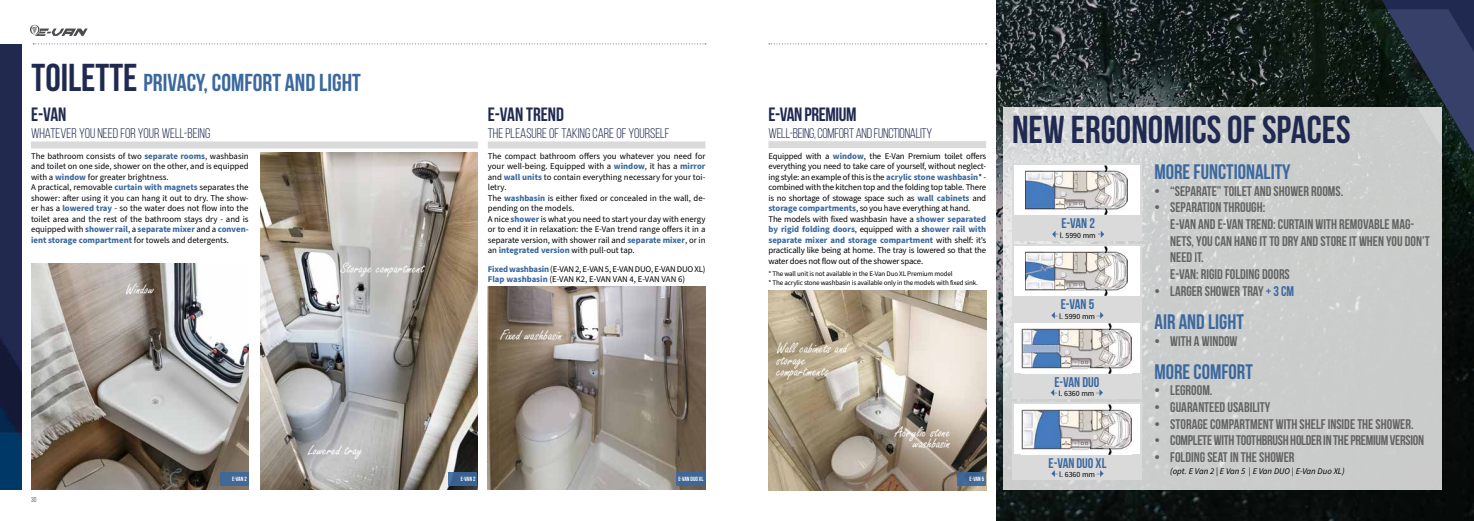
<style>
.page{position:relative;width:1474px;height:521px;background:#fff}
.page>*{position:absolute;margin:0;border:0;box-sizing:border-box;transform-origin:0 0}
.t1{font:700 38.85px "Bebas Neue";color:#202950}
.t2{font:700 24.5px "Bebas Neue";color:#3b689e}
.t3{font:700 21px "Bebas Neue";color:#3b689e}
.t4{font:700 19.25px "Bebas Neue";letter-spacing:-.02em;color:#202950}
.t5{font:700 19.25px "Bebas Neue";color:#202950}
.t6{font:15.75px/11.4px "Freestyle Script";color:#fff;text-align:right}
.t7{font:700 14px/16.6px "Bebas Neue";color:#646363}
.t8{font:14px "Bebas Neue";color:#202950}
.t9{font:700 14px "Bebas Neue";letter-spacing:-.02em;color:#646363}
.t10{font:14px "Bebas Neue";letter-spacing:-.02em;color:#202950}
.t11{font:700 14px "Bebas Neue";color:#3b689e}
.t12{font:8.75px/10.5px "Source Sans Pro";letter-spacing:-.01em;color:#000}
.t13{font:italic 8.75px "Source Sans Pro";color:#000}
.t14{font:7.88px "Source Sans Pro";color:#000}
.t15{font:7px/8.4px "Source Sans Pro";letter-spacing:-.02em;color:#000}
.t16{font:7px "Bebas Neue";color:#706f6f}
.t17{font:700 6.12px "Bebas Neue";color:#fff}
.s1{font-size:38.85px;color:#202950}
.s2{font-weight:700;color:#3b689e}
.s3{color:#3b689e}
</style>
<div class="page">
<img style="left:996px;top:0;width:477px;height:521px">
<svg style="left:33px;top:43px;width:673px;height:1px"></svg>
<svg style="left:30px;top:25px;width:58px;height:11px"></svg>
<img style="left:260px;top:153px;width:218px;height:336px">
<img style="left:488px;top:286px;width:217px;height:203px">
<img style="left:31px;top:264px;width:218px;height:225px">
<img style="left:768px;top:291px;width:218px;height:199px">
<div style="left:31px;top:141px;width:447px;height:7px;background:#dadada"></div>
<div style="left:488px;top:141px;width:217px;height:7px;background:#dadada"></div>
<div style="left:768px;top:141px;width:218px;height:7px;background:#dadada"></div>
<svg style="left:769px;top:43px;width:217px;height:1px"></svg>
<svg style="left:1003px;top:107px;width:438px;height:382px;fill:#cbcdcc"></svg>
<div style="left:1012px;top:163px;width:129px;height:78px;background:#dadada"></div>
<div style="left:1013px;top:165px;width:126px;height:50px;background:#fff"></div>
<img style="left:1025px;top:165px;width:102px;height:50px">
<svg style="left:1052px;top:231px;width:3px;height:6px"></svg>
<svg style="left:1100px;top:231px;width:4px;height:7px"></svg>
<div style="left:1012px;top:244px;width:129px;height:78px;background:#dadada"></div>
<div style="left:1013px;top:246px;width:126px;height:50px;background:#fff"></div>
<img style="left:1025px;top:246px;width:102px;height:50px">
<svg style="left:1100px;top:312px;width:3px;height:7px"></svg>
<div style="left:1012px;top:403px;width:129px;height:77px;background:#dadada"></div>
<div style="left:1013px;top:404px;width:126px;height:50px;background:#fff"></div>
<img style="left:1021px;top:404px;width:110px;height:50px">
<svg style="left:1100px;top:470px;width:3px;height:7px"></svg>
<div style="left:1012px;top:322px;width:129px;height:77px;background:#dadada"></div>
<div style="left:1013px;top:323px;width:126px;height:50px;background:#fff"></div>
<img style="left:1021px;top:323px;width:110px;height:50px">
<svg style="left:1050px;top:389px;width:4px;height:7px"></svg>
<svg style="left:1099px;top:389px;width:3px;height:7px"></svg>
<img style="left:0;top:48px;width:21px;height:441px">
<div style="left:957px;top:472px;width:29px;height:14px;background:#416896"></div>
<svg style="left:448px;top:472px;width:29px;height:14px"></svg>
<div style="left:220px;top:472px;width:29px;height:14px;background:#426997"></div>
<div style="left:676px;top:472px;width:29px;height:14px;background:#406695"></div>
<svg style="left:1381px;top:0;width:92px;height:9px"></svg>
<svg style="left:1357px;top:9px;width:116px;height:356px;fill:#c9cbca"></svg>
<h2 class="t2" style="left:32px;top:69px;width:331px"><span class="s1">TOILETTE</span> PRIVACY, COMFORT AND LIGHT</h2>
<h3 class="t4" style="left:31px;top:104px;width:37px">E-VAN</h3>
<h3 class="t8" style="left:31px;top:126px;width:181px">WHATEVER YOU NEED FOR YOUR WELL-BEING</h3>
<p class="t12" style="left:31px;top:151px;width:219px">The bathroom consists of two <span class="s2">separate rooms</span>, washbasin and toilet on one side, shower on the other, and is equipped with a <span class="s2">window</span> for greater brightness.<br>A practical, removable <span class="s2">curtain with magnets</span> separates the shower: after using it you can hang it out to dry. The show&shy;er has a <span class="s2">lowered tray</span> - so the water does not flow into the toilet area and the rest of the bathroom stays dry - and is equipped with <span class="s2">shower rail</span>, a <span class="s2">separate mixer</span> and a <span class="s2">conven&shy;ient storage compartment</span> for towels and detergents.</p>
<h3 class="t6" style="left:126px;top:284px;width:30px">Window</h3>
<h3 class="t6" style="left:341px;top:263px;width:85px">Storage compartment</h3>
<h3 class="t6" style="left:308px;top:445px;width:56px">Lowered tray</h3>
<h3 class="t5" style="left:488px;top:104px;width:78px">E-VAN TREND</h3>
<h3 class="t8" style="left:488px;top:126px;width:183px">THE PLEASURE OF TAKING CARE OF YOURSELF</h3>
<p class="t12" style="left:488px;top:151px;width:219px">The compact bathroom offers you whatever you need for your well-being. Equipped with a <span class="s2">window</span>, it has a <span class="s2">mirror </span>and <span class="s2">wall units</span> to contain everything necessary for your toi&shy;letry.<br>The <span class="s2">washbasin</span> is either fixed or concealed in the wall, de&shy;pending on the models.<br>A nice <span class="s2">shower</span> is what you need to start your day with energy or to end it in relaxation: the E-Van trend range offers it in a separate version, with shower rail and <span class="s2">separate mixer</span>, or in an <span class="s2">integrated version</span> with pull-out tap.</p>
<p class="t12" style="left:488px;top:264px;width:219px"><span class="s2">Fixed washbasin</span> (E-VAN 2, E-VAN 5, E-VAN DUO, E-VAN DUO XL)<br><span class="s2">Flap washbasin</span> (E-VAN K2, E-VAN VAN 4, E-VAN VAN 6)</p>
<h3 class="t6" style="left:500px;top:330px;width:64px">Fixed washbasin</h3>
<h3 class="t4" style="left:768px;top:103px;width:89px">E-VAN PREMIUM</h3>
<h3 class="t10" style="left:768px;top:125px;width:165px">WELL-BEING, COMFORT AND FUNCTIONALITY</h3>
<p class="t12" style="left:768px;top:151px;width:219px">Equipped with a <span class="s2">window</span>, the E-Van Premium toilet offers everything you need to take care of yourself, without neglect&shy;ing style: an example of this is the <span class="s2">acrylic stone washbasin</span>* - combined with the kitchen top and the folding top table. There is no shortage of stowage space such as <span class="s2">wall cabinets</span> and <span class="s2">storage compartments</span>, so you have everything at hand.<br>The models with fixed washbasin have a <span class="s2">shower separated by rigid folding doors</span>, equipped with a s<span class="s2">hower rail with separate mixer and storage compartment</span> with shelf: it’s practically like being at home. The tray is lowered so that the water does not flow out of the shower space.</p>
<p class="t15" style="left:768px;top:270px;width:211px">* The wall unit is not available in the E-Van Duo XL Premium model<br>* The acrylic stone washbasin is available only in the models with fixed sink.</p>
<h3 class="t6" style="left:776px;top:343px;width:72px;text-align:left">Wall cabinets and storage compartments</h3>
<h3 class="t6" style="left:895px;top:427px;width:57px">Acrylic stone washbasin</h3>
<p class="t16" style="left:31px;top:495px;width:7px">30</p>
<p class="t17" style="left:232px;top:475px;width:16px">E-VAN 2</p>
<p class="t17" style="left:461px;top:475px;width:16px">E-VAN 2</p>
<p class="t17" style="left:678px;top:475px;width:27px">E-VAN DUO XL</p>
<p class="t17" style="left:969px;top:475px;width:16px">E-VAN 5</p>
<h1 class="t1" style="left:1012px;top:108px;width:340px">NEW ERGONOMICS OF SPACES</h1>
<h3 class="t3" style="left:1154px;top:160px;width:137px">MORE FUNCTIONALITY</h3>
<h3 class="t7" style="left:1154px;top:182px;width:190px">• “SEPARATE” TOILET AND SHOWER ROOMS.</h3>
<h3 class="t7" style="left:1170px;top:199px;width:261px;text-indent:-16px">• SEPARATION THROUGH:<br>E-VAN AND E-VAN TREND: CURTAIN WITH REMOVABLE MAG-<br>NETS, YOU CAN HANG IT TO DRY AND STORE IT WHEN YOU DON’T<br>NEED IT.<br>E-VAN: RIGID FOLDING DOORS</h3>
<h3 class="t7" style="left:1154px;top:282px;width:141px">• LARGER SHOWER TRAY <span class="s3">+ 3 CM</span></h3>
<h3 class="t3" style="left:1154px;top:310px;width:91px">AIR AND LIGHT</h3>
<h3 class="t7" style="left:1154px;top:332px;width:84px">• WITH A WINDOW</h3>
<h3 class="t3" style="left:1154px;top:360px;width:100px">MORE COMFORT</h3>
<h3 class="t7" style="left:1154px;top:382px;width:60px">• LEGROOM.</h3>
<h3 class="t7" style="left:1154px;top:399px;width:117px">• GUARANTEED USABILITY</h3>
<h3 class="t7" style="left:1154px;top:415px;width:261px">• STORAGE COMPARTMENT WITH SHELF INSIDE THE SHOWER.</h3>
<h3 class="t9" style="left:1154px;top:433px;width:271px">• COMPLETE WITH TOOTHBRUSH HOLDER IN THE PREMIUM VERSION</h3>
<h3 class="t7" style="left:1154px;top:449px;width:142px">• FOLDING SEAT IN THE SHOWER</h3>
<p class="t13" style="left:1170px;top:465px;width:176px">(opt. E Van 2 | E Van 5 | E Van DUO | E-Van Duo XL)</p>
<h3 class="t11" style="left:1061px;top:216px;width:35px">E-VAN 2</h3>
<p class="t14" style="left:1054px;top:230px;width:48px"><sup>--</sup> l. 5990 mm <sup>--</sup></p>
<h3 class="t11" style="left:1060px;top:297px;width:35px">E-VAN 5</h3>
<p class="t14" style="left:1054px;top:311px;width:48px"><sup>--</sup> l. 5990 mm <sup>--</sup></p>
<h3 class="t11" style="left:1054px;top:374px;width:46px">E-VAN DUO</h3>
<p class="t14" style="left:1053px;top:388px;width:48px"><sup>--</sup> l. 6360 mm <sup>--</sup></p>
<h3 class="t11" style="left:1048px;top:455px;width:59px">E-VAN DUO XL</h3>
<p class="t14" style="left:1054px;top:469px;width:48px"><sup>--</sup> l. 6360 mm <sup>--</sup></p>
</div>
